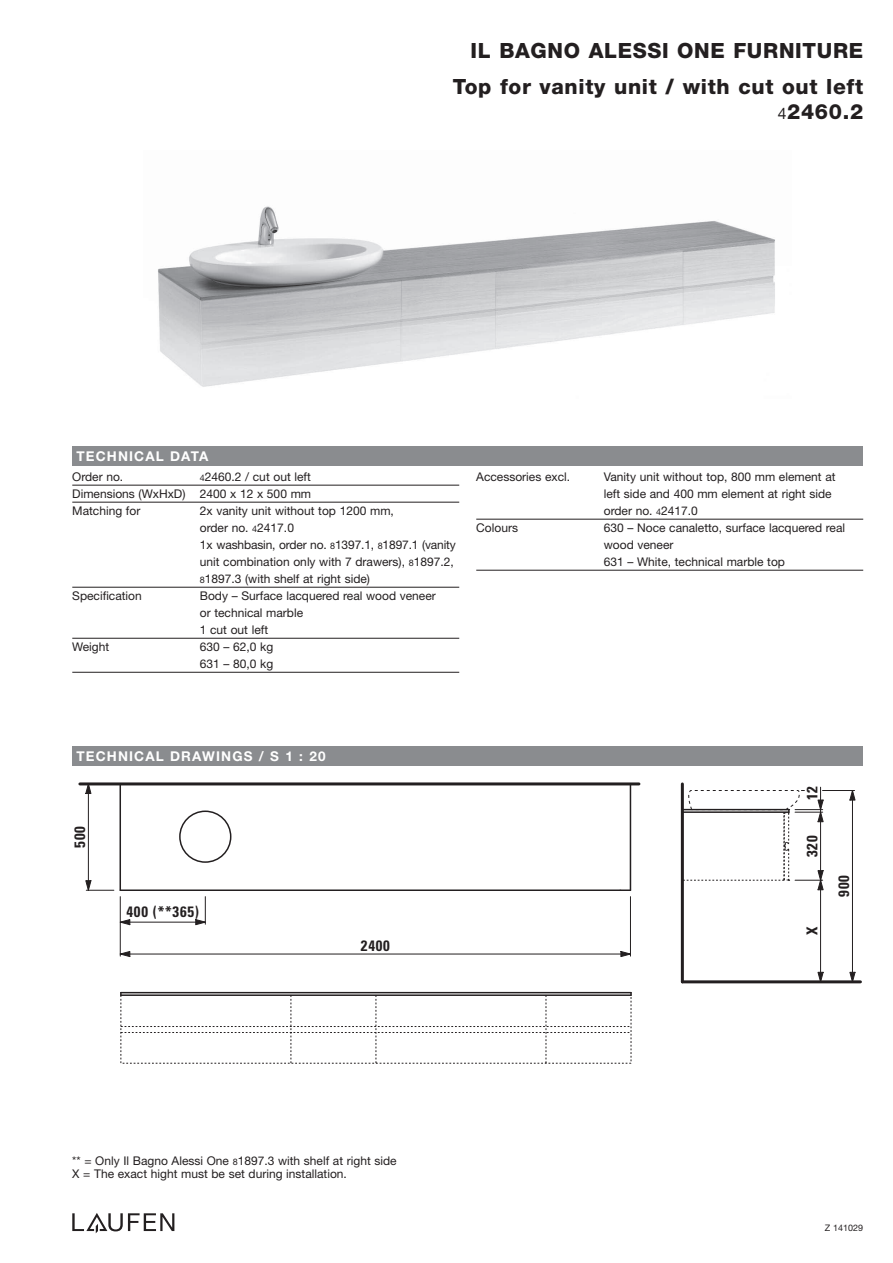
<style>
.page{position:relative;width:893px;height:1263px;background:#fff}
.page>*{position:absolute;margin:0;border:0;box-sizing:border-box;transform-origin:0 0}
.t1{font:800 21px/36.2px "Helvetica Neue";letter-spacing:.03em;color:#231f20;text-align:right}
.t2{font:700 condensed 15px "Univers";letter-spacing:.05em;color:#231f20}
.t3{font:700 13.5px "Helvetica Neue";letter-spacing:.085em;color:#fff}
.t4{font:12px/17px "Helvetica Neue";color:#231f20}
.t5{font:9px "Helvetica Neue";color:#231f20}
.s1{font-weight:400;font-size:15.75px}
.s2{font-size:9px}
</style>
<div class="page">
<svg style="left:72px;top:1213px;width:102px;height:20px"></svg>
<div style="left:72px;top:746px;width:791px;height:19px;background:#8a8c8f"></div>
<div style="left:72px;top:446px;width:791px;height:20px;background:#8a8c8f"></div>
<img style="left:158px;top:206px;width:617px;height:181px">
<hr style="left:72px;top:485px;width:387px;height:1px;background:#231f20">
<hr style="left:72px;top:502px;width:387px;height:1px;background:#231f20">
<hr style="left:72px;top:587px;width:387px;height:1px;background:#231f20">
<hr style="left:72px;top:638px;width:387px;height:1px;background:#231f20">
<hr style="left:72px;top:672px;width:387px;height:1px;background:#231f20">
<hr style="left:476px;top:519px;width:387px;height:1px;background:#231f20">
<hr style="left:476px;top:570px;width:387px;height:1px;background:#231f20">
<hr style="left:630px;top:784px;width:1px;height:106px;background:#231f20">
<hr style="left:120px;top:889px;width:510px;height:2px;background:#231f20">
<hr style="left:120px;top:784px;width:1px;height:106px;background:#231f20">
<div style="left:179px;top:810px;width:52px;height:53px;border:2px solid #231f20;border-radius:50%"></div>
<hr style="left:80px;top:782px;width:559px;height:3px;background:#231f20">
<hr style="left:88px;top:784px;width:1px;height:106px;background:#231f20">
<svg style="left:86px;top:880px;width:28px;height:11px"></svg>
<svg style="left:86px;top:785px;width:5px;height:9px"></svg>
<hr style="left:120px;top:897px;width:1px;height:59px;background:#231f20">
<hr style="left:630px;top:897px;width:1px;height:59px;background:#231f20">
<hr style="left:120px;top:954px;width:510px;height:1px;background:#231f20">
<svg style="left:621px;top:951px;width:10px;height:6px"></svg>
<hr style="left:120px;top:922px;width:85px;height:1px;background:#231f20">
<svg style="left:119px;top:919px;width:11px;height:6px"></svg>
<svg style="left:195px;top:897px;width:11px;height:28px"></svg>
<svg style="left:119px;top:951px;width:11px;height:6px"></svg>
<hr style="left:121px;top:992px;width:510px;height:1px;background:#231f20">
<svg style="left:120px;top:993px;width:512px;height:71px"></svg>
<hr style="left:681px;top:784px;width:3px;height:198px;background:#231f20">
<hr style="left:682px;top:980px;width:178px;height:3px;background:#231f20">
<hr style="left:820px;top:880px;width:1px;height:102px;background:#231f20">
<svg style="left:818px;top:972px;width:5px;height:9px"></svg>
<hr style="left:822px;top:790px;width:33px;height:1px;background:#231f20">
<hr style="left:852px;top:790px;width:1px;height:192px;background:#231f20">
<svg style="left:850px;top:972px;width:5px;height:9px"></svg>
<svg style="left:850px;top:790px;width:5px;height:10px"></svg>
<svg style="left:683px;top:787px;width:140px;height:103px"></svg>
<h1 class="t1" style="left:453px;top:34px;width:412px">IL BAGNO ALESSI ONE FURNITURE<br>Top for vanity unit / with cut out left</h1>
<h1 class="t1" style="left:778px;top:95px;width:87px"><span class="s1">4</span>2460.2</h1>
<p class="t3" style="left:77px;top:451px;width:133px">TECHNICAL DATA</p>
<p class="t4" style="left:72px;top:469px;width:53px">Order no.</p>
<p class="t4" style="left:72px;top:469px;width:240px;text-align:justify;text-indent:128px"><span class="s2">4</span>2460.2 / cut out left Dimensions (WxHxD) 2400 x 12 x 500 mm Matching for</p>
<p class="t4" style="left:200px;top:503px;width:258px">2x vanity unit without top 1200 mm,<br>order no. <span class="s2">4</span>2417.0<br>1x washbasin, order no. <span class="s2">8</span>1397.1, <span class="s2">8</span>1897.1 (vanity unit combination only with 7 drawers), <span class="s2">8</span>1897.2, <span class="s2">8</span>1897.3 (with shelf at right side)</p>
<p class="t4" style="left:72px;top:588px;width:71px">Specification</p>
<p class="t4" style="left:200px;top:588px;width:237px">Body – Surface lacquered real wood veneer or technical marble<br>1 cut out left</p>
<p class="t4" style="left:72px;top:639px;width:38px">Weight</p>
<p class="t4" style="left:200px;top:639px;width:75px">630 – 62,0 kg<br>631 – 80,0 kg</p>
<p class="t4" style="left:476px;top:469px;width:95px">Accessories excl.</p>
<p class="t4" style="left:604px;top:469px;width:233px">Vanity unit without top, 800 mm element at left side and 400 mm element at right side order no. <span class="s2">4</span>2417.0</p>
<p class="t4" style="left:476px;top:520px;width:43px">Colours</p>
<p class="t4" style="left:604px;top:520px;width:243px">630 – Noce canaletto, surface lacquered real wood veneer<br>631 – White, technical marble top</p>
<p class="t3" style="left:77px;top:751px;width:251px">TECHNICAL DRAWINGS / S 1 : 20</p>
<p class="t2" style="left:74px;top:848px;width:23px;rotate:-90deg">500</p>
<p class="t2" style="left:127px;top:906px;width:74px">400 (**365)</p>
<p class="t2" style="left:361px;top:940px;width:30px">2400</p>
<p class="t2" style="left:806px;top:800px;width:16px;rotate:-90deg">12</p>
<p class="t2" style="left:806px;top:857px;width:23px;rotate:-90deg">320</p>
<p class="t2" style="left:806px;top:935px;width:10px;rotate:-90deg">X</p>
<p class="t2" style="left:838px;top:897px;width:23px;rotate:-90deg">900</p>
<p class="t4" style="left:72px;top:1156px;width:326px;line-height:12.8px">** = Only Il Bagno Alessi One <span class="s2">8</span>1897.3 with shelf at right side<br>X = The exact hight must be set during installation.</p>
<p class="t5" style="left:825px;top:1224px;width:40px">Z 141029</p>
</div>
